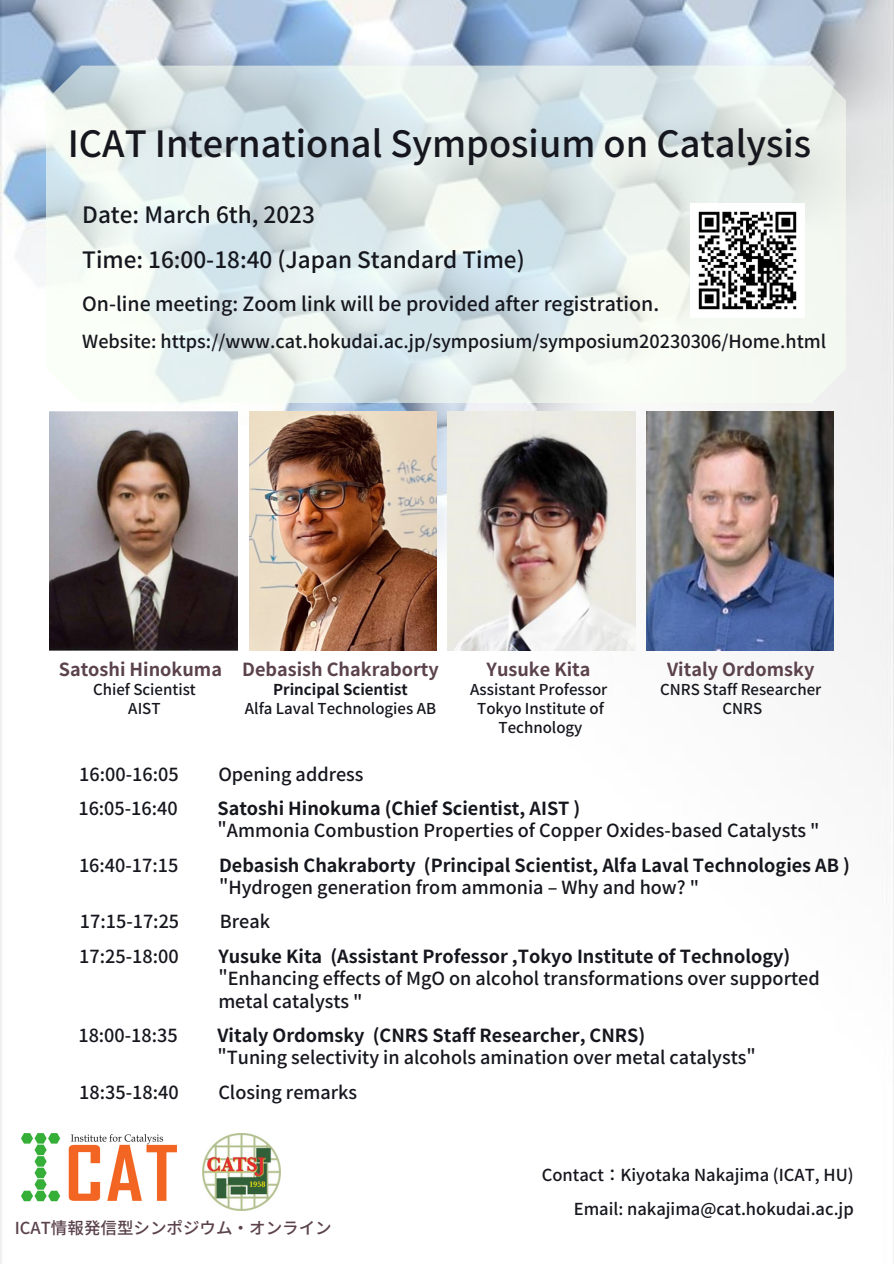
<style>
.page{position:relative;width:894px;height:1264px;background:#fff}
.page>*{position:absolute;margin:0;border:0;box-sizing:border-box;transform-origin:0 0}
.t1{font:500 36.15px "Noto Sans JP";color:#16171e}
.t2{font:500 22.5px/45.2px "Noto Sans JP";color:#16171e}
.t3{font:500 19.5px "Noto Sans JP";color:#16171e}
.t4{font:500 18px/22.5px "Noto Sans JP";color:#16171e}
.t5{font:700 18px "Noto Sans JP";color:#16171e}
.t6{font:700 18px "Noto Sans JP";color:#5b424c}
.t7{font:500 16.5px "Noto Sans JP";color:#16171e}
.t8{font:500 16.5px "Noto Sans JP";color:#5b424c}
.t9{font:500 15px/19.2px "Noto Sans JP";color:#16171e;text-align:center}
.t10{font:700 15px "Noto Sans JP";color:#16171e}
</style>
<div class="page">
<img style="left:0;top:0;width:893px;height:1263px">
<img style="left:50px;top:411px;width:188px;height:239px">
<img style="left:447px;top:411px;width:188px;height:239px">
<img style="left:249px;top:411px;width:187px;height:239px">
<img style="left:646px;top:411px;width:187px;height:239px">
<svg style="left:46px;top:66px;width:799px;height:337px"></svg>
<img style="left:21px;top:1133px;width:158px;height:68px">
<img style="left:203px;top:1133px;width:77px;height:77px">
<img style="left:690px;top:204px;width:114px;height:113px">
<h1 class="t1" style="left:68px;top:115px;width:744px">ICAT International Symposium on Catalysis</h1>
<p class="t2" style="left:82px;top:191px;width:444px">Date: March 6th, 2023<br>Time: 16:00-18:40 (Japan Standard Time)</p>
<p class="t3" style="left:82px;top:289px;width:578px">On-line meeting: Zoom link will be provided after registration.</p>
<p class="t4" style="left:82px;top:329px;width:745px">Website: https://www.cat.hokudai.ac.jp/symposium/symposium20230306/Home.html</p>
<p class="t6" style="left:59px;top:655px;width:165px">Satoshi Hinokuma</p>
<p class="t9" style="left:93px;top:679px;width:104px">Chief Scientist<br>AIST</p>
<p class="t6" style="left:242px;top:655px;width:198px">Debasish Chakraborty</p>
<p class="t10" style="left:273px;top:677px;width:136px">Principal Scientist</p>
<p class="t9" style="left:245px;top:698px;width:192px">Alfa Laval Technologies AB</p>
<p class="t6" style="left:486px;top:655px;width:105px">Yusuke Kita</p>
<p class="t9" style="left:470px;top:679px;width:138px">Assistant Professor<br>Tokyo Institute of<br>Technology</p>
<p class="t6" style="left:667px;top:655px;width:149px">Vitaly Ordomsky</p>
<p class="t9" style="left:660px;top:679px;width:162px">CNRS Staff Researcher<br>CNRS</p>
<p class="t4" style="left:79px;top:761px;width:101px">16:00-16:05</p>
<p class="t4" style="left:218px;top:761px;width:147px">Opening address</p>
<p class="t4" style="left:78px;top:796px;width:101px">16:05-16:40</p>
<p class="t5" style="left:217px;top:794px;width:364px">Satoshi Hinokuma (Chief Scientist, AIST )</p>
<p class="t4" style="left:217px;top:818px;width:603px">"Ammonia Combustion Properties of Copper Oxides-based Catalysts "</p>
<p class="t4" style="left:79px;top:852px;width:101px">16:40-17:15</p>
<p class="t5" style="left:219px;top:850px;width:632px">Debasish Chakraborty (Principal Scientist, Alfa Laval Technologies AB )</p>
<p class="t4" style="left:219px;top:875px;width:481px">" Hydrogen generation from ammonia – Why and how? "</p>
<p class="t4" style="left:80px;top:909px;width:101px">17:15-17:25</p>
<p class="t4" style="left:220px;top:909px;width:52px">Break</p>
<p class="t4" style="left:79px;top:943px;width:101px">17:25-18:00</p>
<p class="t5" style="left:218px;top:941px;width:573px">Yusuke Kita (Assistant Professor ,Tokyo Institute of Technology)</p>
<p class="t4" style="left:218px;top:966px;width:602px">" Enhancing effects of MgO on alcohol transformations over supported metal catalysts "</p>
<p class="t4" style="left:78px;top:1023px;width:101px">18:00-18:35</p>
<p class="t5" style="left:217px;top:1021px;width:429px">Vitaly Ordomsky (CNRS Staff Researcher, CNRS)</p>
<p class="t4" style="left:217px;top:1045px;width:536px">"Tuning selectivity in alcohols amination over metal catalysts"</p>
<p class="t4" style="left:79px;top:1079px;width:101px">18:35-18:40</p>
<p class="t4" style="left:218px;top:1079px;width:140px">Closing remarks</p>
<p class="t8" style="left:15px;top:1215px;width:318px">ICAT情報発信型シンポジウム・オンライン</p>
<p class="t7" style="left:541px;top:1162px;width:313px">Contact：Kiyotaka Nakajima (ICAT, HU)</p>
<p class="t7" style="left:573px;top:1195px;width:281px">Email: nakajima@cat.hokudai.ac.jp</p>
</div>
